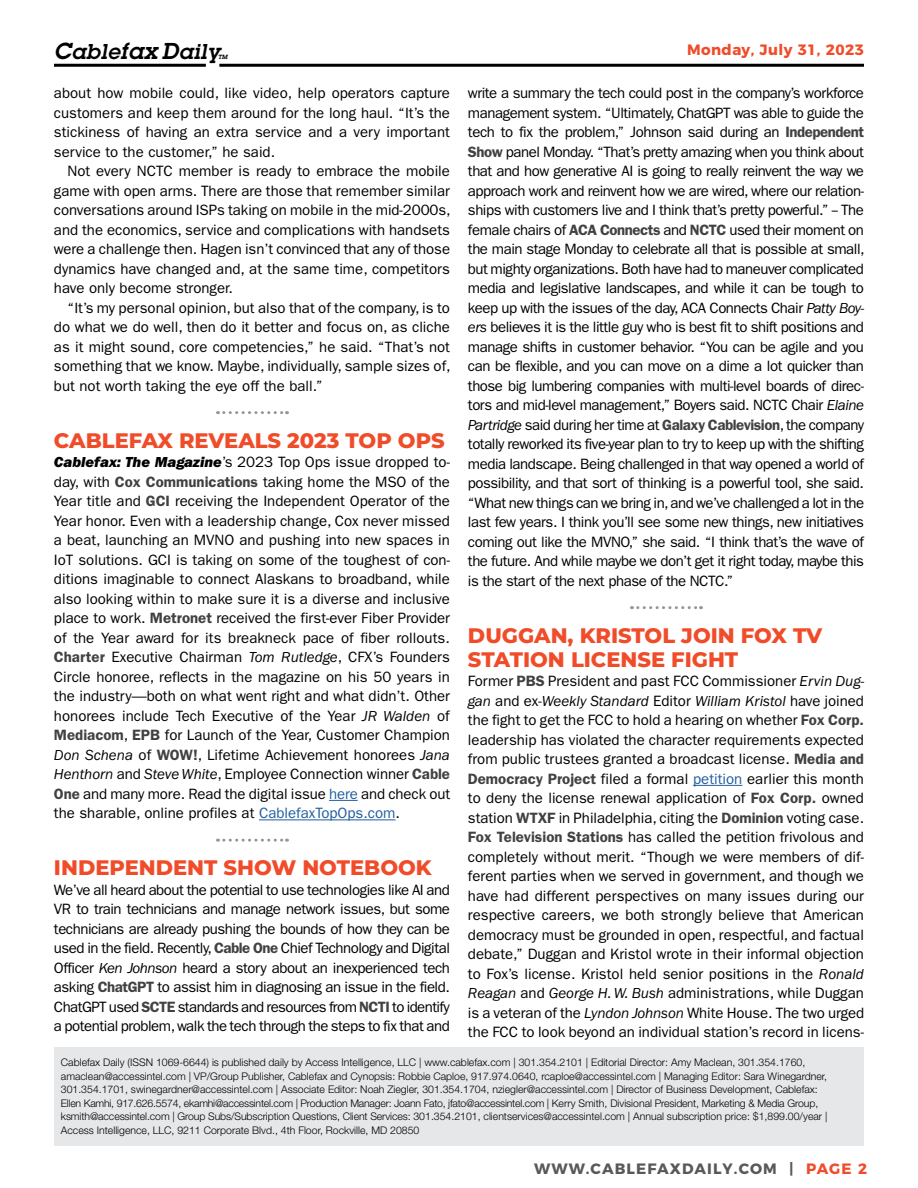
<style>
.page{position:relative;width:918px;height:1188px;background:#fff}
.page>*{position:absolute;margin:0;border:0;box-sizing:border-box;transform-origin:0 0}
.t1{font:800 21px/24px "Montserrat";color:#f04c2a}
.t2{font:italic 600 21px "Lubalin Graph Std";letter-spacing:.03em;color:#000}
.t3{font:15px/19.5px "ITC Franklin Gothic Std";color:#000;text-align:justify}
.t4{font:700 15px "Montserrat";letter-spacing:.075em;color:#58595b}
.t5{font:700 15px "Montserrat";letter-spacing:.025em;color:#f04c2a}
.t6{font:300 10.5px/13.5px "Helvetica Neue LT Std";color:#000}
.t7{font:italic 600 6px "Lubalin Graph Std";color:#000}
.s1{font-size:22.5px}
.s2{font-family:"ITC Franklin Gothic Std Hvy It"}
.s3{font-weight:600;color:#414042}
.s4{font-style:italic}
.s5{color:#215e9e}
.s6{color:#f04c2a}
</style>
<div class="page">
<hr style="left:219px;top:64px;width:645px;height:3px;background:#000">
<hr style="left:54px;top:64px;width:152px;height:3px;background:#000">
<div style="left:54px;top:1047px;width:810px;height:98px;background:#e6e7e8"></div>
<svg style="left:224px;top:411px;width:63px;height:3px"></svg>
<svg style="left:329px;top:800px;width:29px;height:1px"></svg>
<hr style="left:259px;top:820px;width:137px;height:1px;background:#215e9e">
<svg style="left:224px;top:839px;width:63px;height:3px"></svg>
<svg style="left:638px;top:606px;width:63px;height:3px"></svg>
<hr style="left:693px;top:785px;width:49px;height:1px;background:#215e9e">
<h1 class="t2" style="left:54px;top:38px;width:167px"><span class="s1">C</span>able<span class="s1">fax D</span>aily</h1>
<p class="t7" style="left:218px;top:53px;width:11px">TM</p>
<p class="t5" style="left:687px;top:38px;width:178px">Monday, July 31, 2023</p>
<p class="t3" style="left:54px;top:84px;width:398px">about how mobile could, like video, help operators capture customers and keep them around for the long haul. “It’s the stickiness of having an extra service and a very important service to the customer,” he said.</p>
<p class="t3" style="left:54px;top:162px;width:398px;text-indent:14px">Not every NCTC member is ready to embrace the mobile game with open arms. There are those that remember similar conversations around ISPs taking on mobile in the mid-2000s, and the economics, service and complications with handsets were a challenge then. Hagen isn’t convinced that any of those dynamics have changed and, at the same time, competitors have only become stronger.</p>
<p class="t3" style="left:54px;top:298px;width:398px;text-indent:14px">“It’s my personal opinion, but also that of the company, is to do what we do well, then do it better and focus on, as cliche as it might sound, core competencies,” he said. “That’s not something that we know. Maybe, individually, sample sizes of, but not worth taking the eye off the ball.”</p>
<h1 class="t1" style="left:54px;top:427px;width:392px">CABLEFAX REVEALS 2023 TOP OPS</h1>
<p class="t3" style="left:54px;top:453px;width:398px"><span class="s2">Cablefax: The Magazine</span>’s 2023 Top Ops issue dropped to&shy;day, with <span class="s3">Cox Communications</span> taking home the MSO of the Year title and <span class="s3">GCI</span> receiving the Independent Operator of the Year honor. Even with a leadership change, Cox never missed a beat, launching an MVNO and pushing into new spaces in IoT solutions. GCI is taking on some of the toughest of con&shy;ditions imaginable to connect Alaskans to broadband, while also looking within to make sure it is a diverse and inclusive place to work. <span class="s3">Metronet</span> received the first-ever Fiber Provider of the Year award for its breakneck pace of fiber rollouts.<br><span class="s3">Charter</span> Executive Chairman <span class="s4">Tom Rutledge</span>, CFX’s Founders Circle honoree, reflects in the magazine on his 50 years in the industry—both on what went right and what didn’t. Other honorees include Tech Executive of the Year <span class="s4">JR Walden</span> of <span class="s3">Mediacom</span>, <span class="s3">EPB</span> for Launch of the Year, Customer Champion <span class="s4">Don Schena</span> of <span class="s3">WOW!</span>, Lifetime Achievement honorees <span class="s4">Jana Henthorn</span> and <span class="s4">Steve White</span>, Employee Connection winner <span class="s3">Cable One</span> and many more. Read the digital issue <span class="s5">here</span> and check out the sharable, online profiles at <span class="s5">CablefaxTopOps.com</span>.</p>
<h1 class="t1" style="left:54px;top:855px;width:379px">INDEPENDENT SHOW NOTEBOOK</h1>
<p class="t3" style="left:54px;top:880px;width:398px">We’ve all heard about the potential to use technologies like AI and VR to train technicians and manage network issues, but some technicians are already pushing the bounds of how they can be used in the field. Recently, <span class="s3">Cable One</span> Chief Technology and Digital Officer <span class="s4">Ken Johnson</span> heard a story about an inexperienced tech asking <span class="s3">ChatGPT</span> to assist him in diagnosing an issue in the field.<br>ChatGPT used <span class="s3">SCTE</span> standards and resources from <span class="s3">NCTI</span> to identify a potential problem, walk the tech through the steps to fix that and</p>
<p class="t3" style="left:468px;top:84px;width:398px">write a summary the tech could post in the company’s workforce management system. “Ultimately, ChatGPT was able to guide the tech to fix the problem,” Johnson said during an <span class="s3">Independent Show</span> panel Monday. “That’s pretty amazing when you think about that and how generative AI is going to really reinvent the way we approach work and reinvent how we are wired, where our relation&shy;ships with customers live and I think that’s pretty powerful.” -- The female chairs of <span class="s3">ACA Connects</span> and <span class="s3">NCTC</span> used their moment on the main stage Monday to celebrate all that is possible at small, but mighty organizations. Both have had to maneuver complicated media and legislative landscapes, and while it can be tough to keep up with the issues of the day, ACA Connects Chair <span class="s4">Patty Boy&shy;ers</span> believes it is the little guy who is best fit to shift positions and manage shifts in customer behavior. “You can be agile and you can be flexible, and you can move on a dime a lot quicker than those big lumbering companies with multi-level boards of direc&shy;tors and mid-level management,” Boyers said. NCTC Chair <span class="s4">Elaine Partridge</span> said during her time at <span class="s3">Galaxy Cablevision</span>, the company totally reworked its five-year plan to try to keep up with the shifting media landscape. Being challenged in that way opened a world of possibility, and that sort of thinking is a powerful tool, she said. “What new things can we bring in, and we’ve challenged a lot in the last few years. I think you’ll see some new things, new initiatives coming out like the MVNO,” she said. “I think that’s the wave of the future. And while maybe we don’t get it right today, maybe this is the start of the next phase of the NCTC.”</p>
<h1 class="t1" style="left:468px;top:622px;width:356px">DUGGAN, KRISTOL JOIN FOX TV<br>STATION LICENSE FIGHT</h1>
<p class="t3" style="left:468px;top:672px;width:398px">Former <span class="s3">PBS</span> President and past FCC Commissioner <span class="s4">Ervin Dug&shy;gan</span> and ex-<span class="s4">Weekly Standard</span> Editor <span class="s4">William Kristol</span> have joined the fight to get the FCC to hold a hearing on whether <span class="s3">Fox Corp. </span>leadership has violated the character requirements expected from public trustees granted a broadcast license. <span class="s3">Media and Democracy Project</span> filed a formal <span class="s5">petition</span> earlier this month to deny the license renewal application of <span class="s3">Fox Corp.</span> owned station <span class="s3">WTXF</span> in Philadelphia, citing the <span class="s3">Dominion</span> voting case.<br><span class="s3">Fox Television Stations</span> has called the petition frivolous and completely without merit. “Though we were members of dif&shy;ferent parties when we served in government, and though we have had different perspectives on many issues during our respective careers, we both strongly believe that American democracy must be grounded in open, respectful, and factual debate,” Duggan and Kristol wrote in their informal objection to Fox’s license. Kristol held senior positions in the <span class="s4">Ronald Reagan</span> and <span class="s4">George H. W. Bush</span> administrations, while Duggan is a veteran of the <span class="s4">Lyndon Johnson</span> White House. The two urged the FCC to look beyond an individual station’s record in licens-</p>
<p class="t6" style="left:61px;top:1055px;width:768px">Cablefax Daily (ISSN 1069-6644) is published daily by Access Intelligence, LLC | www.cablefax.com | 301.354.2101 | Editorial Director: Amy Maclean, 301.354.1760, amaclean@accessintel.com | VP/Group Publisher, Cablefax and Cynopsis: Robbie Caploe, 917.974.0640, rcaploe@accessintel.com | Managing Editor: Sara Winegardner, 301.354.1701, swinegardner@accessintel.com | Associate Editor: Noah Ziegler, 301.354.1704, nziegler@accessintel.com | Director of Business Development, Cablefax:<br>Ellen Kamhi, 917.626.5574, ekamhi@accessintel.com | Production Manager: Joann Fato, jfato@accessintel.com | Kerry Smith, Divisional President, Marketing &amp; Media Group, ksmith@accessintel.com | Group Subs/Subscription Questions, Client Services: 301.354.2101, clientservices@accessintel.com | Annual subscription price: $1,899.00/year | Access Intelligence, LLC, 9211 Corporate Blvd., 4th Floor, Rockville, MD 20850</p>
<p class="t4" style="left:534px;top:1156px;width:335px">WWW.CABLEFAXDAILY.COM | <span class="s6">PAGE 2</span></p>
</div>
